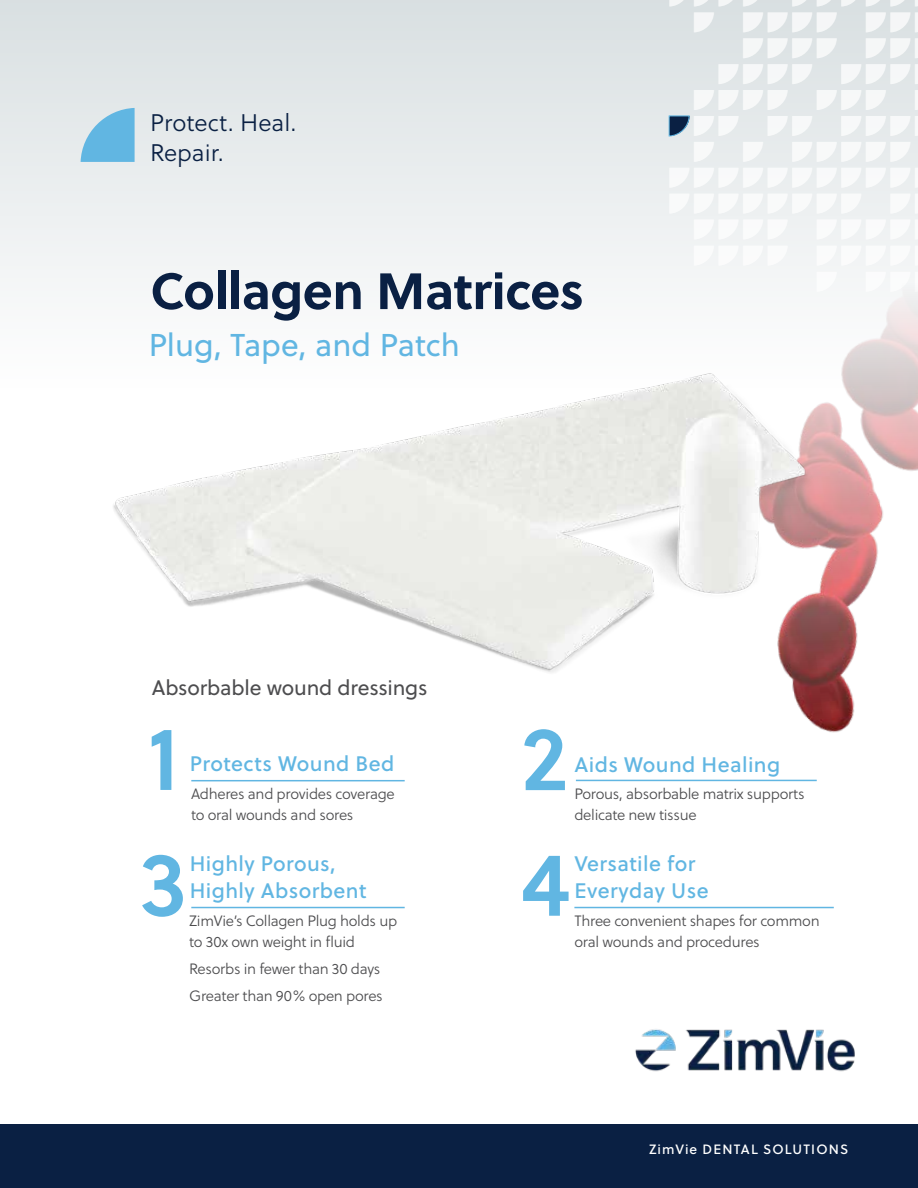
<style>
.page{position:relative;width:918px;height:1188px;background:#fff}
.page>*{position:absolute;margin:0;border:0;box-sizing:border-box;transform-origin:0 0}
.t1{font:90px "Soleil Sb";color:#61b6e2}
.t2{font:700 51px "Soleil";letter-spacing:-.01em;color:#0a2043}
.t3{font:31.5px "Soleil";color:#61b6e2}
.t4{font:300 24px/30px "Soleil";color:#0a2043}
.t5{font:21px/27px "Soleil Bk";letter-spacing:.02em;color:#61b6e2}
.t6{font:21px "Soleil";letter-spacing:-.01em;color:#4d4d4f}
.t7{font:300 15px/21px "Soleil";letter-spacing:-.02em;color:#4d4d4f}
.t8{font:13.5px "Soleil Bk";letter-spacing:.085em;color:#fff}
</style>
<div class="page">
<div style="left:0;top:0;width:918px;height:785px;background:linear-gradient(to bottom,#e2e7e9,#fff)"></div>
<svg style="left:915px;top:90px;width:3px;height:20px"></svg>
<svg style="left:816px;top:90px;width:70px;height:20px"></svg>
<svg style="left:816px;top:220px;width:102px;height:20px"></svg>
<svg style="left:694px;top:220px;width:94px;height:20px"></svg>
<svg style="left:841px;top:64px;width:77px;height:20px"></svg>
<svg style="left:718px;top:64px;width:94px;height:20px"></svg>
<svg style="left:890px;top:194px;width:28px;height:20px"></svg>
<svg style="left:669px;top:194px;width:193px;height:20px"></svg>
<svg style="left:866px;top:38px;width:52px;height:20px"></svg>
<svg style="left:743px;top:38px;width:94px;height:20px"></svg>
<svg style="left:669px;top:168px;width:249px;height:20px"></svg>
<svg style="left:694px;top:142px;width:20px;height:20px"></svg>
<svg style="left:792px;top:142px;width:119px;height:20px"></svg>
<svg style="left:743px;top:142px;width:20px;height:20px"></svg>
<svg style="left:669px;top:0;width:249px;height:32px"></svg>
<svg style="left:767px;top:116px;width:45px;height:20px"></svg>
<svg style="left:841px;top:116px;width:77px;height:20px"></svg>
<svg style="left:669px;top:116px;width:70px;height:20px"></svg>
<svg style="left:694px;top:90px;width:94px;height:20px"></svg>
<svg style="left:816px;top:246px;width:102px;height:20px"></svg>
<svg style="left:694px;top:246px;width:94px;height:20px"></svg>
<svg style="left:816px;top:272px;width:21px;height:10px"></svg>
<svg style="left:866px;top:272px;width:52px;height:10px"></svg>
<img style="left:635px;top:1029px;width:220px;height:43px">
<div style="left:0;top:1124px;width:918px;height:64px;background:#0a2043"></div>
<svg style="left:81px;top:108px;width:54px;height:54px;background:#7fc1e3"></svg>
<hr style="left:191px;top:780px;width:214px;height:1px;background:#61b6e2">
<hr style="left:191px;top:907px;width:214px;height:1px;background:#61b6e2">
<hr style="left:574px;top:907px;width:260px;height:1px;background:#61b6e2">
<hr style="left:576px;top:780px;width:241px;height:1px;background:#61b6e2">
<img style="left:720px;top:282px;width:198px;height:469px">
<img style="left:98px;top:368px;width:765px;height:321px">
<h3 class="t4" style="left:150px;top:107px;width:148px">Protect. Heal.<br>Repair.</h3>
<h2 class="t2" style="left:150px;top:252px;width:435px">Collagen Matrices</h2>
<h3 class="t3" style="left:149px;top:325px;width:313px">Plug, Tape, and Patch</h3>
<h3 class="t6" style="left:152px;top:674px;width:277px">Absorbable wound dressings</h3>
<h1 class="t1" style="left:147px;top:690px;width:33px">1</h1>
<h3 class="t5" style="left:190px;top:749px;width:206px">Protects Wound Bed</h3>
<p class="t7" style="left:191px;top:783px;width:205px">Adheres and provides coverage to oral wounds and sores</p>
<h1 class="t1" style="left:521px;top:690px;width:48px">2</h1>
<h3 class="t5" style="left:574px;top:750px;width:207px">Aids Wound Healing</h3>
<p class="t7" style="left:574px;top:783px;width:232px">Porous, absorbable matrix supports delicate new tissue</p>
<h3 class="t5" style="left:190px;top:849px;width:178px">Highly Porous,<br>Highly Absorbent</h3>
<h3 class="t5" style="left:574px;top:849px;width:136px">Versatile for<br>Everyday Use</h3>
<h1 class="t1" style="left:139px;top:815px;width:49px">3</h1>
<h1 class="t1" style="left:521px;top:815px;width:51px">4</h1>
<p class="t7" style="left:574px;top:910px;width:247px">Three convenient shapes for common oral wounds and procedures</p>
<p class="t7" style="left:189px;top:910px;width:210px">ZimVie’s Collagen Plug holds up</p>
<p class="t7" style="left:189px;top:928px;width:195px;line-height:27px">to 30x own weight in fluid<br>Resorbs in fewer than 30 days<br>Greater than 90% open pores</p>
<p class="t8" style="left:649px;top:1139px;width:201px">ZimVie DENTAL SOLUTIONS</p>
</div>
